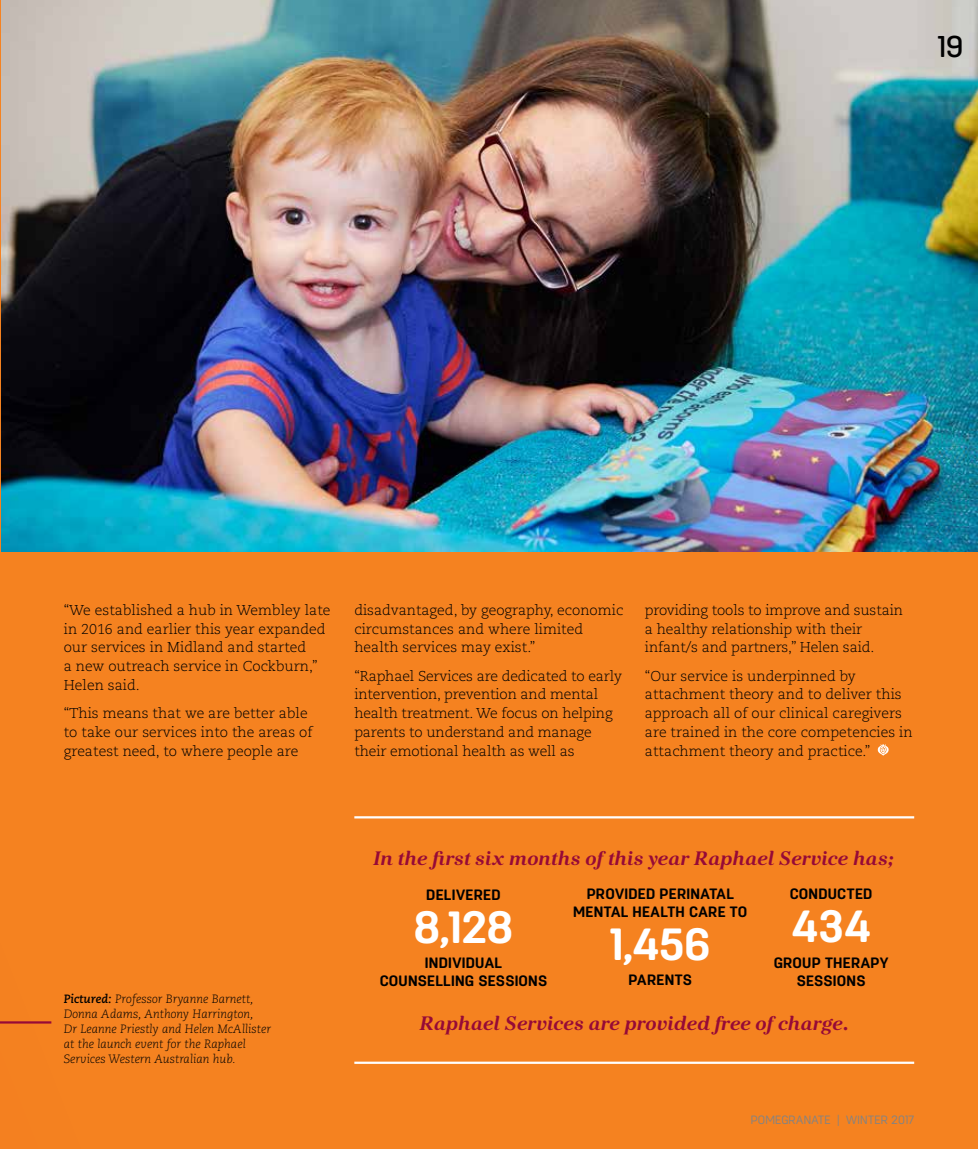
<style>
.page{position:relative;width:978px;height:1149px;background:#fff}
.page>*{position:absolute;margin:0;border:0;box-sizing:border-box;transform-origin:0 0}
.t1{font:700 45px "Antartida Rounded";letter-spacing:-.01em;color:#fff}
.t2{font:500 30px "Antartida Rounded";color:#000}
.t3{font:italic 700 19.5px "Kostic Serif";letter-spacing:.005em;color:#960a37}
.t4{font:700 15px/18px "Antartida Rounded";letter-spacing:.015em;color:#000;text-align:center}
.t5{font:300 14.25px/18.8px "Caecilia";color:#000}
.t6{font:italic 300 12px/15px "Caecilia";color:#000}
.t7{font:300 12px "Antartida Rounded";letter-spacing:.02em;color:#808285}
.s1{font-weight:700}
</style>
<div class="page">
<div style="left:0;top:0;width:978px;height:1148px;background:#f58220"></div>
<img style="left:1px;top:0;width:977px;height:551px">
<svg style="left:878px;top:744px;width:11px;height:11px"></svg>
<hr style="left:354px;top:816px;width:560px;height:2px;background:#fff">
<hr style="left:354px;top:1061px;width:560px;height:2px;background:#fff">
<hr style="left:0;top:1020px;width:51px;height:3px;background:#960a37">
<h2 class="t2" style="left:937px;top:29px;width:28px">19</h2>
<p class="t5" style="left:64px;top:600px;width:268px">“We established a hub in Wembley late in 2016 and earlier this year expanded our services in Midland and started<br>a new outreach service in Cockburn,”<br>Helen said.</p>
<p class="t5" style="left:64px;top:704px;width:250px">“This means that we are better able to take our services into the areas of greatest need, to where people are</p>
<p class="t5" style="left:354px;top:600px;width:271px">disadvantaged, by geography, economic circumstances and where limited health services may exist.”</p>
<p class="t5" style="left:354px;top:666px;width:269px">“Raphael Services are dedicated to early intervention, prevention and mental health treatment. We focus on helping parents to understand and manage their emotional health as well as</p>
<p class="t5" style="left:645px;top:600px;width:260px">providing tools to improve and sustain a healthy relationship with their infant/s and partners,” Helen said.</p>
<p class="t5" style="left:645px;top:666px;width:269px">“Our service is underpinned by attachment theory and to deliver this approach all of our clinical caregivers are trained in the core competencies in attachment theory and practice.”</p>
<p class="t6" style="left:64px;top:991px;width:209px"><span class="s1">Pictured:</span> Professor Bryanne Barnett, Donna Adams, Anthony Harrington,<br>Dr Leanne Priestly and Helen McAllister at the launch event for the Raphael Services Western Australian hub.</p>
<h3 class="t3" style="left:373px;top:845px;width:523px">In the first six months of this year Raphael Service has;</h3>
<p class="t4" style="left:426px;top:885px;width:76px">DELIVERED</p>
<h1 class="t1" style="left:414px;top:902px;width:101px">8,128</h1>
<p class="t4" style="left:380px;top:953px;width:169px">INDIVIDUAL<br>COUNSELLING SESSIONS</p>
<p class="t4" style="left:573px;top:884px;width:176px">PROVIDED PERINATAL<br>MENTAL HEALTH CARE TO</p>
<h1 class="t1" style="left:610px;top:918px;width:103px">1,456</h1>
<p class="t4" style="left:628px;top:970px;width:65px">PARENTS</p>
<p class="t4" style="left:790px;top:884px;width:84px">CONDUCTED</p>
<h1 class="t1" style="left:792px;top:900px;width:81px">434</h1>
<p class="t4" style="left:774px;top:953px;width:116px">GROUP THERAPY<br>SESSIONS</p>
<h3 class="t3" style="left:420px;top:1010px;width:430px">Raphael Services are provided free of charge.</h3>
<p class="t7" style="left:751px;top:1112px;width:165px">POMEGRANATE | WINTER 2017</p>
</div>
